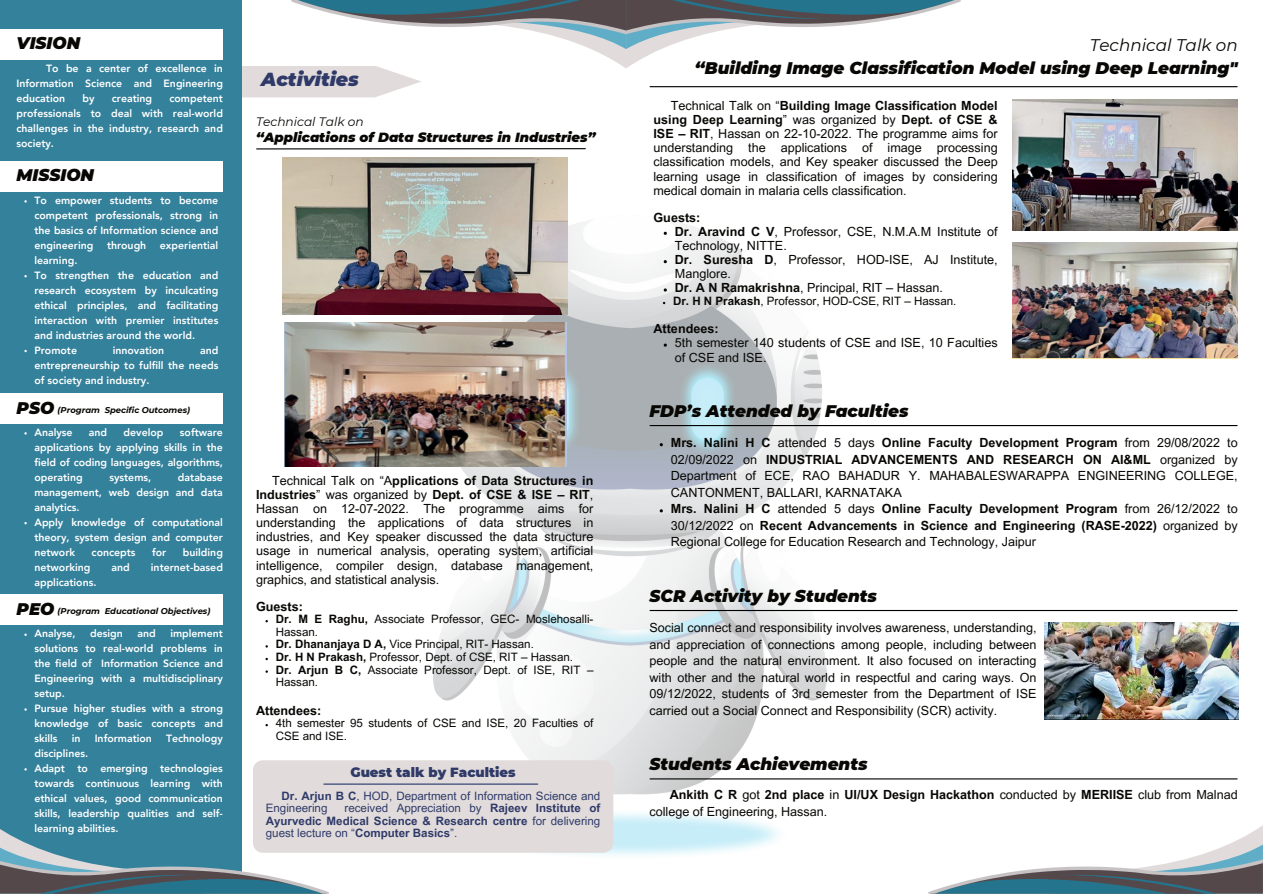
<style>
.page{position:relative;width:1263px;height:894px;background:#fff}
.page>*{position:absolute;margin:0;border:0;box-sizing:border-box;transform-origin:0 0}
.t1{font:italic 900 18.9px "Montserrat";color:#303a69}
.t2{font:italic 900 16.8px "Montserrat";color:#080704}
.t3{font:italic 16.8px "Montserrat";color:#080704}
.t4{font:italic 900 13.2px "Montserrat";color:#080704}
.t5{font:900 13.2px "Montserrat";color:#303a69}
.t6{font:12.6px/14.1px "Arial MT Pro";color:#080704}
.t7{font:700 12.6px "Arial MT Pro";color:#080704}
.t8{font:italic 12.15px "Montserrat";color:#080704}
.t9{font:11.55px/12.6px "Arial MT Pro";color:#080704}
.t10{font:700 11.55px/12.6px "Arial MT Pro";color:#303a69;text-align:justify}
.t11{font:11.55px/12.6px "Arial MT Pro";color:#303a69}
.t12{font:800 10.5px/15px "Avenir LT Pro";color:#fff;text-align:justify}
.t13{font:italic 700 8.4px "Montserrat";color:#080704}
.s1{font-weight:900;font-size:16.8px}
.s2{font-weight:700}
.s3{font-weight:400}
</style>
<div class="page">
<img style="left:433px;top:215px;width:393px;height:641px">
<div style="left:0;top:0;width:242px;height:883px;background:#34819b"></div>
<div style="left:0;top:393px;width:223px;height:30px;background:#fff"></div>
<div style="left:0;top:29px;width:223px;height:31px;background:#fff"></div>
<div style="left:0;top:594px;width:223px;height:30px;background:#fff"></div>
<div style="left:0;top:161px;width:223px;height:30px;background:#fff"></div>
<svg style="left:0;top:760px;width:613px;height:133px"></svg>
<hr style="left:324px;top:783px;width:214px;height:1px;background:#22376c">
<hr style="left:257px;top:148px;width:328px;height:1px;background:#000">
<img style="left:282px;top:157px;width:285px;height:158px">
<img style="left:284px;top:322px;width:283px;height:144px">
<svg style="left:242px;top:0;width:719px;height:97px"></svg>
<svg style="left:928px;top:825px;width:335px;height:68px"></svg>
<hr style="left:650px;top:86px;width:587px;height:1px;background:#000">
<img style="left:1013px;top:100px;width:225px;height:130px">
<img style="left:1013px;top:242px;width:225px;height:116px">
<hr style="left:650px;top:425px;width:587px;height:1px;background:#000">
<hr style="left:650px;top:609px;width:587px;height:2px;background:#000">
<img style="left:1045px;top:622px;width:193px;height:97px">
<hr style="left:650px;top:778px;width:587px;height:1px;background:#000">
<h2 class="t2" style="left:17px;top:31px;width:65px">VISION</h2>
<p class="t12" style="left:17px;top:61px;width:208px;text-indent:30px">To be a center of excellence in Information Science and Engineering education</p>
<p class="t12" style="left:82px;top:91px;width:14px">by</p>
<p class="t12" style="left:112px;top:91px;width:42px">creating</p>
<p class="t12" style="left:17px;top:91px;width:208px;text-indent:153px">competent professionals to deal with real-world challenges in the industry, research and society.</p>
<h2 class="t2" style="left:17px;top:163px;width:79px">MISSION</h2>
<p class="t12" style="left:34px;top:193px;width:185px">To empower students to become competent professionals, strong in the basics of Information science and engineering</p>
<p class="t12" style="left:107px;top:238px;width:41px">through</p>
<p class="t12" style="left:160px;top:238px;width:60px">experiential</p>
<p class="t12" style="left:34px;top:253px;width:185px;text-align:left">learning.<br>To strengthen the education and research ecosystem by inculcating ethical principles, and facilitating interaction with premier institutes and industries around the world.<br>Promote</p>
<p class="t12" style="left:34px;top:342px;width:185px;text-indent:166px">and entrepreneurship to fulfill the needs of society and industry.</p>
<p class="t13" style="left:17px;top:403px;width:175px"><span class="s1">PSO</span> (Program Specific Outcomes)</p>
<p class="t12" style="left:34px;top:425px;width:40px">Analyse</p>
<p class="t12" style="left:89px;top:425px;width:20px">and</p>
<p class="t12" style="left:124px;top:425px;width:41px">develop</p>
<p class="t12" style="left:113px;top:342px;width:53px">innovation</p>
<p class="t12" style="left:34px;top:425px;width:190px;text-indent:146px">software applications by applying skills in the field of coding languages, algorithms, operating</p>
<p class="t12" style="left:34px;top:470px;width:190px;text-align:left;text-indent:144px">database management, web design and data analytics.<br>Apply knowledge of computational theory, system design and computer network</p>
<p class="t12" style="left:109px;top:470px;width:43px">systems,</p>
<p class="t12" style="left:92px;top:544px;width:45px">concepts</p>
<p class="t12" style="left:152px;top:544px;width:16px">for</p>
<p class="t12" style="left:183px;top:544px;width:42px">building</p>
<p class="t12" style="left:34px;top:559px;width:58px">networking</p>
<p class="t12" style="left:112px;top:559px;width:20px">and</p>
<p class="t12" style="left:151px;top:559px;width:74px">internet-based</p>
<p class="t12" style="left:34px;top:574px;width:64px">applications.</p>
<p class="t13" style="left:17px;top:604px;width:195px"><span class="s1">PEO</span> (Program Educational Objectives)</p>
<p class="t12" style="left:34px;top:626px;width:43px">Analyse,</p>
<p class="t12" style="left:90px;top:626px;width:34px">design</p>
<p class="t12" style="left:138px;top:626px;width:20px">and</p>
<p class="t12" style="left:34px;top:626px;width:190px;text-align:left;text-indent:136px">implement solutions to real-world problems in the field of Information Science and<br>Engineering with a multidisciplinary setup.<br>Pursue higher studies with a strong knowledge of basic concepts and skills</p>
<p class="t12" style="left:72px;top:731px;width:10px">in</p>
<p class="t12" style="left:95px;top:731px;width:59px">Information</p>
<p class="t12" style="left:166px;top:731px;width:58px">Technology</p>
<p class="t12" style="left:34px;top:745px;width:190px;text-align:left">disciplines.<br>Adapt to emerging technologies towards continuous learning with ethical values, good communication skills, leadership qualities and self&shy;learning abilities.</p>
<h1 class="t1" style="left:261px;top:65px;width:99px">Activities</h1>
<p class="t8" style="left:256px;top:113px;width:109px">Technical Talk on</p>
<p class="t4" style="left:256px;top:128px;width:341px">“Applications of Data Structures in Industries”</p>
<p class="t6" style="left:256px;top:473px;width:339px;text-align:justify;text-indent:16px">Technical Talk on “A<span class="s2">pplications of Data Structures in Industries</span>” was organized by <span class="s2">Dept. of CSE &amp; ISE – RIT</span>, Hassan on 12-07-2022. The programme aims for understanding the applications of data structures in industries, and Key speaker discussed the data structure usage in numerical analysis, operating system, artificial intelligence, compiler design, database management, graphics, and statistical analysis.</p>
<p class="t7" style="left:256px;top:598px;width:48px">Guests:</p>
<p class="t9" style="left:276px;top:613px;width:319px"><span class="s2">Dr. M E Raghu,</span> Associate Professor, GEC- Moslehosalli-Hassan.<br><span class="s2">Dr. Dhananjaya D A,</span> Vice Principal, RIT- Hassan.<br><span class="s2">Dr. H N Prakash,</span> Professor, Dept. of CSE, RIT – Hassan.<br><span class="s2">Dr. Arjun B C,</span> Associate Professor, Dept. of ISE, RIT – Hassan.</p>
<p class="t7" style="left:256px;top:702px;width:67px">Attendees:</p>
<p class="t9" style="left:276px;top:717px;width:319px">4th semester 95 students of CSE and ISE, 20 Faculties of<br>CSE and ISE.</p>
<p class="t5" style="left:350px;top:762px;width:167px">Guest talk by Faculties</p>
<p class="t11" style="left:266px;top:789px;width:336px;text-indent:16px"><span class="s2">Dr. Arjun B C</span>, HOD, Department of Information Science and<br>Engineering</p>
<p class="t10" style="left:266px;top:801px;width:336px;text-indent:79px"><span class="s3">received Appreciation by</span> Rajeev Institute of Ayurvedic Medical Science &amp; Research centre <span class="s3">for delivering guest lecture on “</span>Computer Basics<span class="s3">”.</span></p>
<h2 class="t3" style="left:1090px;top:34px;width:149px">Technical Talk on</h2>
<h2 class="t2" style="left:695px;top:56px;width:544px">“Building Image Classification Model using Deep Learning"</h2>
<p class="t6" style="left:653px;top:99px;width:346px;text-align:justify;text-indent:17px">Technical Talk on “<span class="s2">Building Image Classification Model using Deep Learning</span>” was organized by <span class="s2">Dept. of CSE &amp; ISE – RIT</span>, Hassan on 22-10-2022. The programme aims for understanding the applications of image processing classification models, and Key speaker discussed the Deep learning usage in classification of images by considering medical domain in malaria cells classification.</p>
<p class="t6" style="left:675px;top:210px;width:324px;text-indent:-21px"><span class="s2">Guests:<br>Dr. Aravind C V</span>, Professor, CSE, N.M.A.M Institute of<br>Technology, NITTE.<br><span class="s2">Dr. Suresha D</span>, Professor, HOD-ISE, AJ Institute,<br>Manglore.<br><span class="s2">Dr. A N Ramakrishna</span>, Principal, RIT – Hassan.</p>
<p class="t9" style="left:673px;top:295px;width:285px"><span class="s2">Dr. H N Prakash</span>, Professor, HOD-CSE, RIT – Hassan.</p>
<p class="t7" style="left:653px;top:321px;width:67px">Attendees:</p>
<p class="t6" style="left:675px;top:336px;width:324px">5th semester 140 students of CSE and ISE, 10 Faculties of CSE and ISE.</p>
<h2 class="t2" style="left:649px;top:398px;width:261px">FDP’s Attended by Faculties</h2>
<p class="t6" style="left:671px;top:435px;width:568px;line-height:16.5px"><span class="s2">Mrs. Nalini H C</span> attended 5 days <span class="s2">Online Faculty Development Program</span> from 29/08/2022 to 02/09/2022 on <span class="s2">INDUSTRIAL ADVANCEMENTS AND RESEARCH ON AI&amp;ML</span> organized by Department of ECE, RAO BAHADUR Y. MAHABALESWARAPPA ENGINEERING COLLEGE, CANTONMENT, BALLARI, KARNATAKA<br><span class="s2">Mrs. Nalini H C</span> attended 5 days <span class="s2">Online Faculty Development Program</span> from 26/12/2022 to 30/12/2022 on <span class="s2">Recent Advancements in Science and Engineering (RASE-2022)</span> organized by Regional College for Education Research and Technology, Jaipur</p>
<h2 class="t2" style="left:649px;top:583px;width:229px">SCR Activity by Students</h2>
<p class="t6" style="left:649px;top:619px;width:389px;line-height:16.5px;text-align:justify">Social connect and responsibility involves awareness, understanding, and appreciation of connections among people, including between people and the natural environment. It also focused on interacting with other and the natural world in respectful and caring ways. On 09/12/2022, students of 3rd semester from the Department of ISE carried out a Social Connect and Responsibility (SCR) activity.</p>
<h2 class="t2" style="left:649px;top:751px;width:220px">Students Achievements</h2>
<p class="t6" style="left:649px;top:787px;width:590px;line-height:16.5px;text-indent:20px"><span class="s2">Ankith C R</span> got <span class="s2">2nd place</span> in <span class="s2">UI/UX Design Hackathon</span> conducted by <span class="s2">MERIISE</span> club from Malnad college of Engineering, Hassan.</p>
</div>
